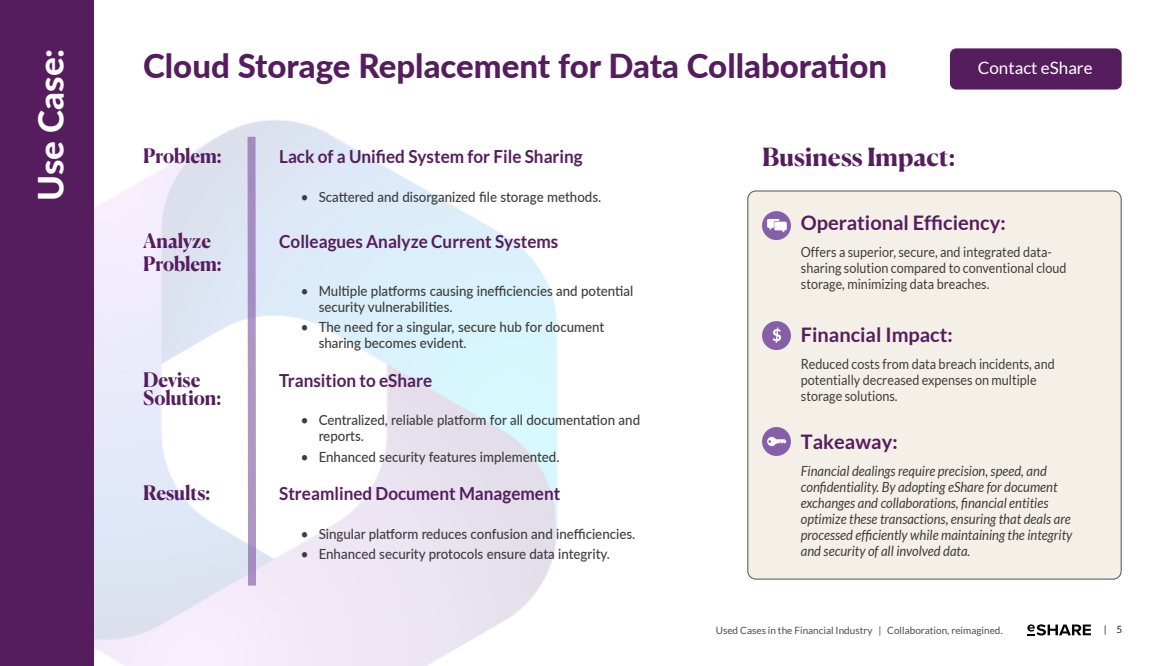
<style>
.page{position:relative;width:1170px;height:666px;background:#fff}
.page>*{position:absolute;margin:0;border:0;box-sizing:border-box;transform-origin:0 0}
.Body_Head{font:800 35px "Lato";color:#fff}
.t1{font:800 33px "Lato";color:#561d5e}
.BODY_COPY{font:700 25px "Canela";letter-spacing:-.005em;color:#561d5e}
.BODY_COPY-2{font:700 20px "Lato";color:#561d5e}
.BODY_COPY-3{font:700 20px "Canela";letter-spacing:-.005em;color:#561d5e;scale:.95 1}
.BODY_COPY-4{font:700 18px "Lato";color:#561d5e;scale:.95 1}
.Body_Head-2{font:17px "Lato";color:#fff}
.t2{font:500 14px/16px "Lato";color:#3d3d3d;scale:.95 1}
.BODY_COPY-5{font:italic 14px/16px "Lato";color:#3d3d3d;scale:.93 1}
.BODY_COPY-6{font:14px/16px "Lato";color:#3d3d3d;scale:.9 1}
.t3{font:10px "Lato";color:#4d4d4d}
.t4{font:10px "Lato";color:#231f20}
</style>
<div class="page">
<div style="left:0;top:0;width:94px;height:666px;background:#561d5e"></div>
<svg style="left:1027px;top:624px;width:64px;height:11px"></svg>
<svg style="left:247px;top:136px;width:10px;height:451px;background:#b6a5ce"></svg>
<div style="left:748px;top:191px;width:373px;height:388px;background:#f4efe7;border-radius:8px"></div>
<div style="left:748px;top:191px;width:373px;height:388px;border:1px solid #535353;border-radius:8px"></div>
<div style="left:950px;top:48px;width:172px;height:42px;background:#561d5e;border-radius:6px"></div>
<div style="left:762px;top:211px;width:29px;height:29px;background:#8560a8;border-radius:50%"></div>
<svg style="left:767px;top:219px;width:20px;height:14px"></svg>
<div style="left:762px;top:427px;width:29px;height:29px;background:#8560a8;border-radius:50%"></div>
<svg style="left:767px;top:437px;width:20px;height:9px"></svg>
<div style="left:762px;top:321px;width:29px;height:29px;background:#8560a8;border-radius:50%"></div>
<svg style="left:773px;top:328px;width:8px;height:15px"></svg>
<p class="Body_Head" style="left:25px;top:201px;width:154px;rotate:-90deg">Use Case:</p>
<p class="t1" style="left:143px;top:41px;width:745px">Cloud Storage Replacement for Data Collaboration</p>
<p class="Body_Head-2" style="left:978px;top:58px;width:116px">Contact eShare</p>
<p class="BODY_COPY" style="left:762px;top:137px;width:195px">Business Impact:</p>
<p class="BODY_COPY-3" style="left:143px;top:140px;width:84px">Problem:</p>
<p class="BODY_COPY-4" style="left:279px;top:146px;width:321px">Lack of a Unified System for File Sharing</p>
<p class="t2" style="left:301px;top:188px;width:318px">• Scattered and disorganized file storage methods.</p>
<p class="BODY_COPY-3" style="left:143px;top:225px;width:73px">Analyze</p>
<p class="BODY_COPY-4" style="left:279px;top:231px;width:295px">Colleagues Analyze Current Systems</p>
<p class="BODY_COPY-3" style="left:143px;top:248px;width:84px">Problem:</p>
<p class="t2" style="left:319px;top:282px;width:333px;text-indent:-18px">• Multiple platforms causing inefficiencies and potential security vulnerabilities.</p>
<p class="t2" style="left:319px;top:319px;width:302px;text-indent:-18px">• The need for a singular, secure hub for document sharing becomes evident.</p>
<p class="BODY_COPY-3" style="left:143px;top:364px;width:62px">Devise</p>
<p class="BODY_COPY-4" style="left:279px;top:370px;width:163px">Transition to eShare</p>
<p class="BODY_COPY-3" style="left:143px;top:382px;width:84px">Solution:</p>
<p class="t2" style="left:319px;top:412px;width:340px;text-indent:-18px">• Centralized, reliable platform for all documentation and reports.</p>
<p class="t2" style="left:301px;top:448px;width:274px">• Enhanced security features implemented.</p>
<p class="BODY_COPY-3" style="left:143px;top:477px;width:72px">Results:</p>
<p class="BODY_COPY-4" style="left:279px;top:483px;width:298px">Streamlined Document Management</p>
<p class="t2" style="left:301px;top:525px;width:354px">• Singular platform reduces confusion and inefficiencies.</p>
<p class="t2" style="left:301px;top:546px;width:327px">• Enhanced security protocols ensure data integrity.</p>
<p class="BODY_COPY-2" style="left:801px;top:211px;width:206px">Operational Efficiency:</p>
<p class="BODY_COPY-6" style="left:801px;top:244px;width:297px">Offers a superior, secure, and integrated data&shy;sharing solution compared to conventional cloud storage, minimizing data breaches.</p>
<p class="BODY_COPY-2" style="left:801px;top:323px;width:153px">Financial Impact:</p>
<p class="BODY_COPY-6" style="left:801px;top:356px;width:284px">Reduced costs from data breach incidents, and potentially decreased expenses on multiple storage solutions.</p>
<p class="BODY_COPY-2" style="left:801px;top:430px;width:98px">Takeaway:</p>
<p class="BODY_COPY-5" style="left:801px;top:463px;width:293px">Financial dealings require precision, speed, and confidentiality. By adopting eShare for document exchanges and collaborations, financial entities optimize these transactions, ensuring that deals are processed efficiently while maintaining the integrity and security of all involved data.</p>
<p class="t3" style="left:716px;top:625px;width:288px">Used Cases in the Financial Industry | Collaboration, reimagined.</p>
<p class="t4" style="left:1104px;top:624px;width:20px">| 5</p>
</div>
